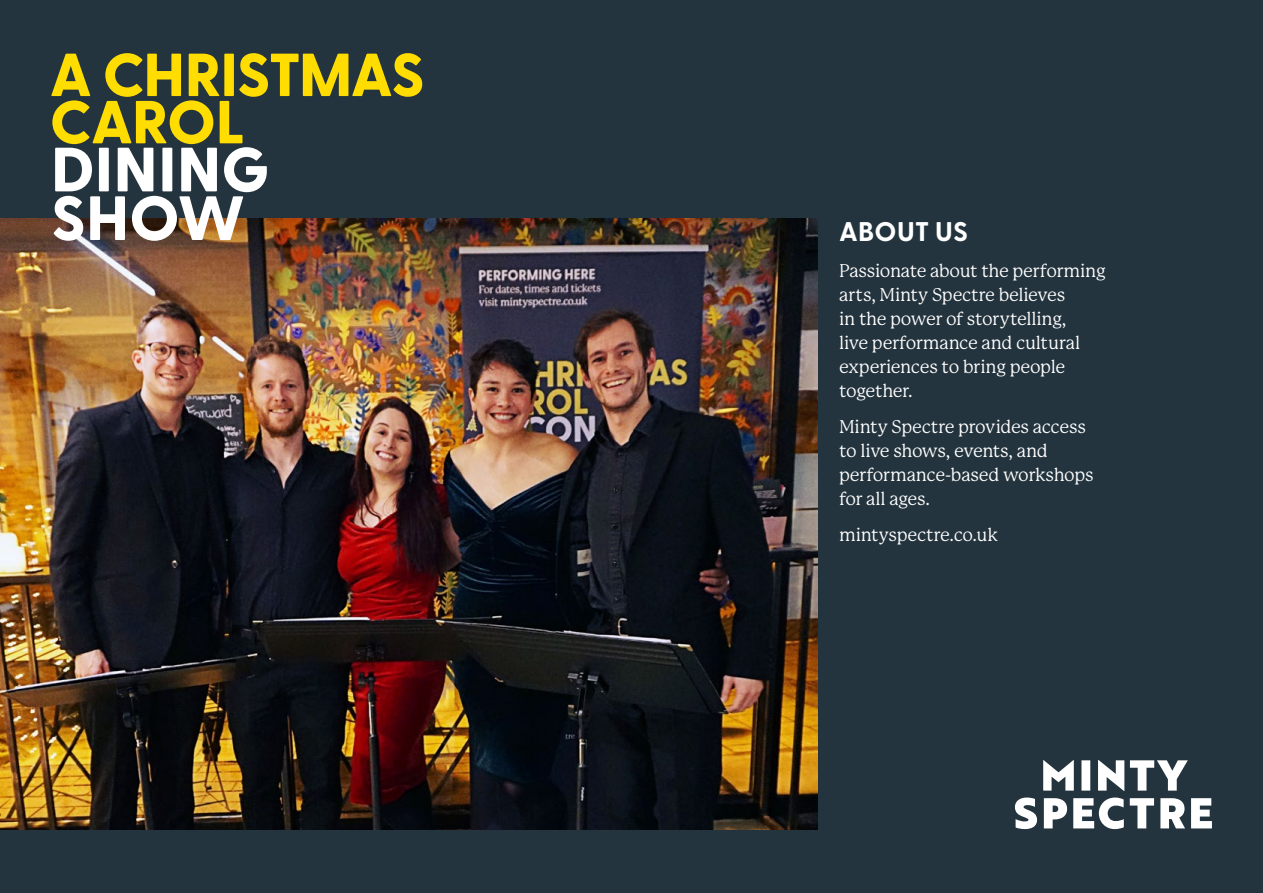
<style>
.page{position:relative;width:1263px;height:893px;background:#24343e}
.page>*{position:absolute;margin:0;border:0;box-sizing:border-box;transform-origin:0 0}
.t1{font:800 62.4px/48.6px "Greycliff CF";letter-spacing:.005em;color:#fff}
.t2{font:700 27px "Greycliff CF";letter-spacing:.01em;color:#fff}
.t3{font:18px/24px "P22 Mackinac Pro";letter-spacing:-.015em;color:#fff}
</style>
<div class="page">
<img style="left:0;top:219px;width:818px;height:610px">
<svg style="left:51px;top:53px;width:371px;height:91px"></svg>
<svg style="left:1015px;top:797px;width:197px;height:32px"></svg>
<svg style="left:1043px;top:760px;width:145px;height:31px"></svg>
<h1 class="t1" style="left:51px;top:147px;width:220px">DINING<br>SHOW</h1>
<h2 class="t2" style="left:839px;top:215px;width:130px">ABOUT US</h2>
<p class="t3" style="left:839px;top:258px;width:268px">Passionate about the performing arts, Minty Spectre believes<br>in the power of storytelling,<br>live performance and cultural experiences to bring people together.</p>
<p class="t3" style="left:839px;top:414px;width:256px">Minty Spectre provides access to live shows, events, and performance-based workshops for all ages.</p>
<p class="t3" style="left:839px;top:522px;width:160px">mintyspectre.co.uk</p>
</div>
